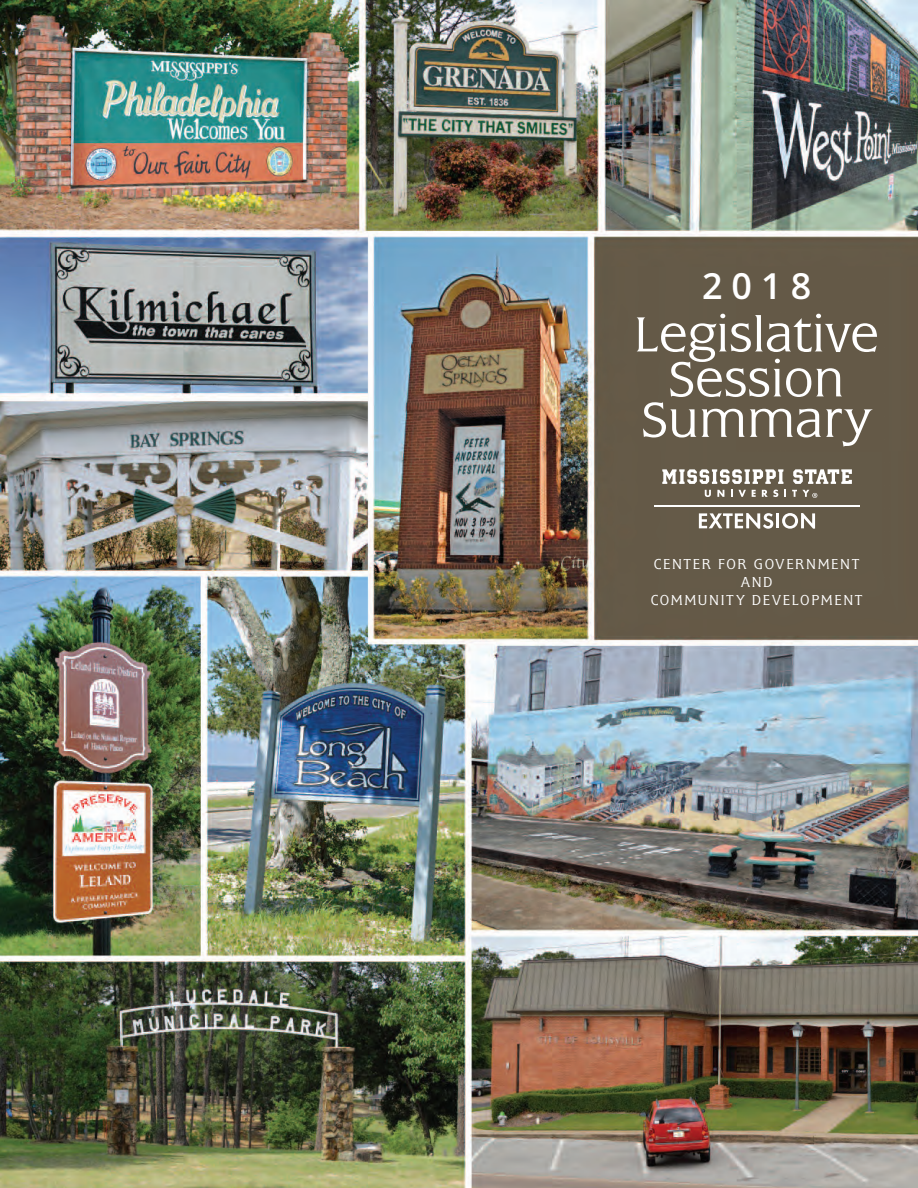
<style>
.page{position:relative;width:918px;height:1188px;background:#fff}
.page>*{position:absolute;margin:0;border:0;box-sizing:border-box;transform-origin:0 0}
.t1{font:51px/45px "Flanders";color:#fff;text-align:center;scale:1.1 1}
.t2{font:600 36px "Open Sans";color:#fff}
.t3{font:15px/18px "Flanders";letter-spacing:.1em;color:#fff;text-align:center;scale:1.06 1}
</style>
<div class="page">
<img style="left:0;top:0;width:918px;height:1188px">
<svg style="left:699px;top:513px;width:74px;height:16px"></svg>
<hr style="left:776px;top:513px;width:3px;height:15px;background:#fff">
<svg style="left:782px;top:513px;width:33px;height:16px"></svg>
<hr style="left:654px;top:505px;width:206px;height:2px;background:#fff">
<svg style="left:662px;top:469px;width:121px;height:15px"></svg>
<svg style="left:793px;top:469px;width:59px;height:15px"></svg>
<svg style="left:705px;top:490px;width:6px;height:7px"></svg>
<svg style="left:717px;top:490px;width:7px;height:7px"></svg>
<svg style="left:731px;top:490px;width:2px;height:7px"></svg>
<svg style="left:739px;top:490px;width:7px;height:7px"></svg>
<svg style="left:752px;top:490px;width:4px;height:7px"></svg>
<svg style="left:762px;top:490px;width:16px;height:7px"></svg>
<svg style="left:792px;top:490px;width:25px;height:8px"></svg>
<h2 class="t2" style="left:702px;top:265px;width:111px">2018</h2>
<h1 class="t1" style="left:634px;top:313px;width:224px">Legislative<br>Session</h1>
<h1 class="t1" style="left:642px;top:398px;width:210px">Summary</h1>
<p class="t3" style="left:651px;top:555px;width:201px">CENTER FOR GOVERNMENT<br>AND<br>COMMUNITY DEVELOPMENT</p>
</div>
